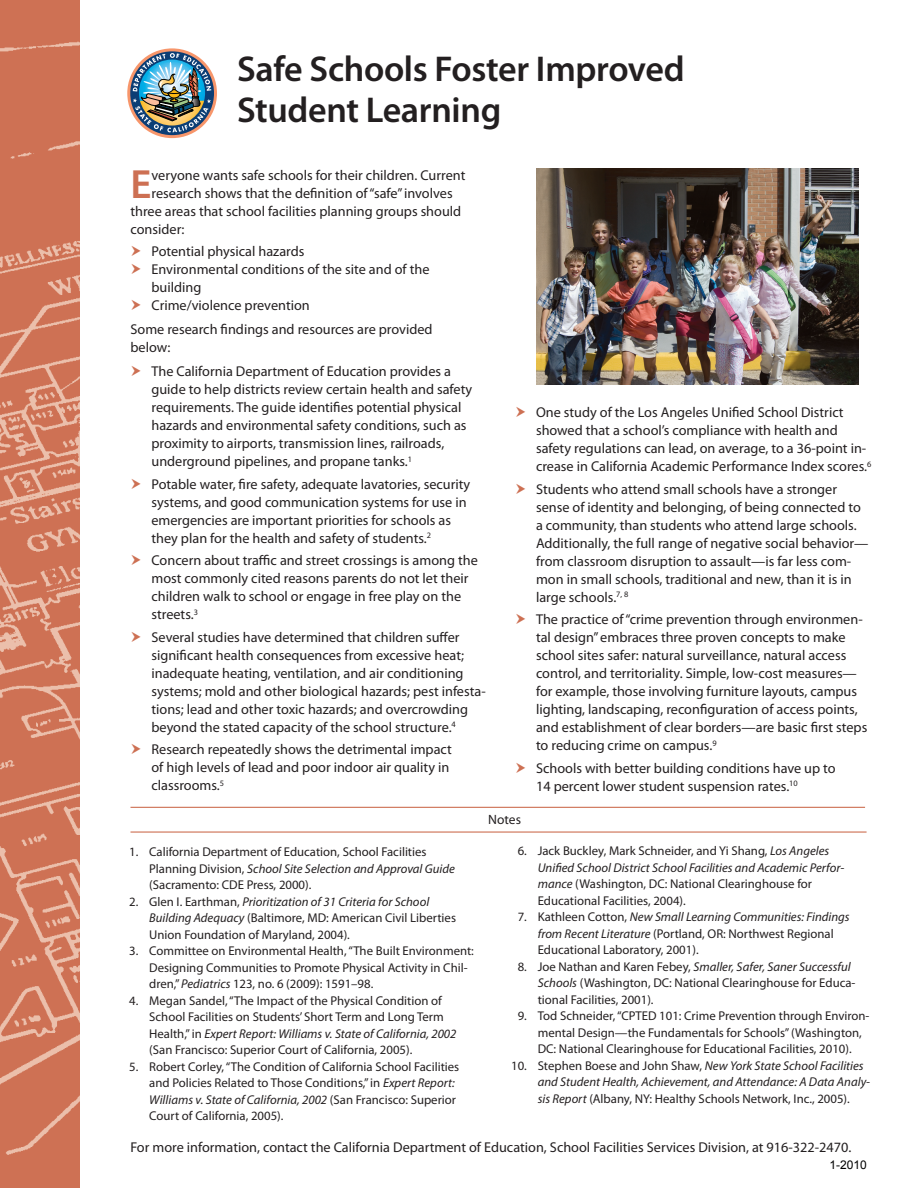
<style>
.page{position:relative;width:918px;height:1188px;background:#fff}
.page>*{position:absolute;margin:0;border:0;box-sizing:border-box;transform-origin:0 0}
.t1{font:600 40.95px "Myriad Pro";color:#cd7053}
.t2{font:600 36px/40.5px "Myriad Pro";letter-spacing:-.01em;color:#231f20}
.t3{font:14.25px/18px "Myriad Pro";color:#231f20}
.t4{font:13.5px "Myriad Pro";color:#231f20}
.t5{font:12.75px/16.5px "Myriad Pro";color:#231f20}
.t6{font:italic 12.75px/16.5px "Myriad Pro";color:#231f20}
.t7{font:12px "Arial";color:#000}
.s1{font-style:italic}
.s2{font-style:normal}
</style>
<div class="page">
<svg style="left:127px;top:48px;width:90px;height:90px"></svg>
<svg style="left:130px;top:51px;width:84px;height:84px"></svg>
<img style="left:133px;top:53px;width:78px;height:79px">
<img style="left:536px;top:168px;width:322px;height:216px">
<hr style="left:130px;top:807px;width:735px;height:1px;background:#cd7053">
<hr style="left:130px;top:831px;width:737px;height:2px;background:#cd7053">
<img style="left:0;top:0;width:80px;height:1188px">
<p class="t2" style="left:237px;top:48px;width:449px">Safe Schools Foster Improved<br>Student Learning</p>
<p class="t1" style="left:130px;top:158px;width:23px">E</p>
<p class="t3" style="left:152px;top:166px;width:315px">veryone wants safe schools for their children. Current</p>
<p class="t3" style="left:152px;top:184px;width:303px">research shows that the definition of “safe” involves</p>
<p class="t3" style="left:131px;top:202px;width:332px">three areas that school facilities planning groups should</p>
<p class="t3" style="left:131px;top:220px;width:55px">consider:</p>
<p class="t3" style="left:152px;top:242px;width:154px">Potential physical hazards</p>
<p class="t3" style="left:152px;top:260px;width:280px">Environmental conditions of the site and of the building</p>
<p class="t3" style="left:152px;top:296px;width:160px">Crime/violence prevention</p>
<p class="t3" style="left:130px;top:320px;width:304px">Some research findings and resources are provided below:</p>
<p class="t3" style="left:151px;top:362px;width:322px">The California Department of Education provides a guide to help districts review certain health and safety requirements. The guide identifies potential physical hazards and environmental safety conditions, such as proximity to airports, transmission lines, railroads, underground pipelines, and propane tanks.<sup>1</sup></p>
<p class="t3" style="left:151px;top:475px;width:320px">Potable water, fire safety, adequate lavatories, security systems, and good communication systems for use in emergencies are important priorities for schools as they plan for the health and safety of students.<sup>2</sup></p>
<p class="t3" style="left:151px;top:551px;width:328px">Concern about traffic and street crossings is among the most commonly cited reasons parents do not let their children walk to school or engage in free play on the streets.<sup>3</sup></p>
<p class="t3" style="left:151px;top:628px;width:336px">Several studies have determined that children suffer significant health consequences from excessive heat; inadequate heating, ventilation, and air conditioning systems; mold and other biological hazards; pest infesta&shy;tions; lead and other toxic hazards; and overcrowding beyond the stated capacity of the school structure.<sup>4</sup></p>
<p class="t3" style="left:151px;top:740px;width:302px">Research repeatedly shows the detrimental impact of high levels of lead and poor indoor air quality in classrooms.<sup>5</sup></p>
<p class="t4" style="left:488px;top:812px;width:34px">Notes</p>
<p class="t3" style="left:536px;top:403px;width:337px">One study of the Los Angeles Unified School District showed that a school’s compliance with health and safety regulations can lead, on average, to a 36-point in&shy;crease in California Academic Performance Index scores.<sup>6</sup></p>
<p class="t3" style="left:536px;top:480px;width:334px">Students who attend small schools have a stronger sense of identity and belonging, of being connected to a community, than students who attend large schools.<br>Additionally, the full range of negative social behavior— from classroom disruption to assault—is far less com&shy;mon in small schools, traditional and new, than it is in large schools.<sup>7,</sup> <sup>8</sup></p>
<p class="t3" style="left:536px;top:610px;width:333px">The practice of “crime prevention through environmen&shy;tal design” embraces three proven concepts to make school sites safer: natural surveillance, natural access control, and territoriality. Simple, low-cost measures— for example, those involving furniture layouts, campus lighting, landscaping, reconfiguration of access points, and establishment of clear borders—are basic first steps to reducing crime on campus.<sup>9</sup></p>
<p class="t3" style="left:536px;top:759px;width:301px">Schools with better building conditions have up to<br>14 percent lower student suspension rates.<sup>10</sup></p>
<p class="t5" style="left:538px;top:842px;width:308px;text-indent:-20px">6. Jack Buckley, Mark Schneider, and Yi Shang, <span class="s1">Los Angeles Unified School District School Facilities and Academic Perfor&shy;mance</span> (Washington, DC: National Clearinghouse for Educational Facilities, 2004).</p>
<p class="t5" style="left:538px;top:908px;width:313px;text-indent:-20px">7. Kathleen Cotton, <span class="s1">New Small Learning Communities: Findings from Recent Literature</span> (Portland, OR: Northwest Regional<br>Educational Laboratory, 2001).</p>
<p class="t5" style="left:538px;top:958px;width:319px;text-indent:-20px">8. Joe Nathan and Karen Febey, <span class="s1">Smaller, Safer, Saner Successful<br>Schools</span> (Washington, DC: National Clearinghouse for Educa&shy;tional Facilities, 2001).</p>
<p class="t5" style="left:538px;top:1007px;width:333px;text-indent:-20px">9. Tod Schneider, “CPTED 101: Crime Prevention through Environ&shy;mental Design—the Fundamentals for Schools” (Washington,<br>DC: National Clearinghouse for Educational Facilities, 2010).</p>
<p class="t6" style="left:538px;top:1057px;width:334px;text-indent:-27px"><span class="s2">10. Stephen Boese and John Shaw,</span> New York State School Facilities and Student Health, Achievement, and Attendance: A Data Analy&shy;sis Report <span class="s2">(Albany, NY: Healthy Schools Network, Inc., 2005).</span></p>
<p class="t3" style="left:130px;top:1138px;width:722px">For more information, contact the California Department of Education, School Facilities Services Division, at 916-322-2470.</p>
<p class="t7" style="left:829px;top:1157px;width:39px">1-2010</p>
<p class="t5" style="left:149px;top:843px;width:307px;text-indent:-20px">1. California Department of Education, School Facilities<br>Planning Division, <span class="s1">School Site Selection and Approval Guide </span>(Sacramento: CDE Press, 2000).</p>
<p class="t5" style="left:149px;top:893px;width:308px;text-indent:-20px">2. Glen I. Earthman, <span class="s1">Prioritization of 31 Criteria for School<br>Building Adequacy</span> (Baltimore, MD: American Civil Liberties<br>Union Foundation of Maryland, 2004).</p>
<p class="t5" style="left:149px;top:942px;width:326px;text-indent:-20px">3. Committee on Environmental Health, “The Built Environment:<br>Designing Communities to Promote Physical Activity in Chil&shy;dren,” <span class="s1">Pediatrics</span> 123, no. 6 (2009): 1591–98.</p>
<p class="t5" style="left:149px;top:992px;width:309px;text-indent:-20px">4. Megan Sandel, “The Impact of the Physical Condition of School Facilities on Students’ Short Term and Long Term Health,” in <span class="s1">Expert Report: Williams v. State of California, 2002 </span>(San Francisco: Superior Court of California, 2005).</p>
<p class="t5" style="left:149px;top:1058px;width:312px;text-indent:-20px">5. Robert Corley, “The Condition of California School Facilities and Policies Related to Those Conditions,” in <span class="s1">Expert Report:<br>Williams v. State of California, 2002</span> (San Francisco: Superior Court of California, 2005).</p>
</div>
